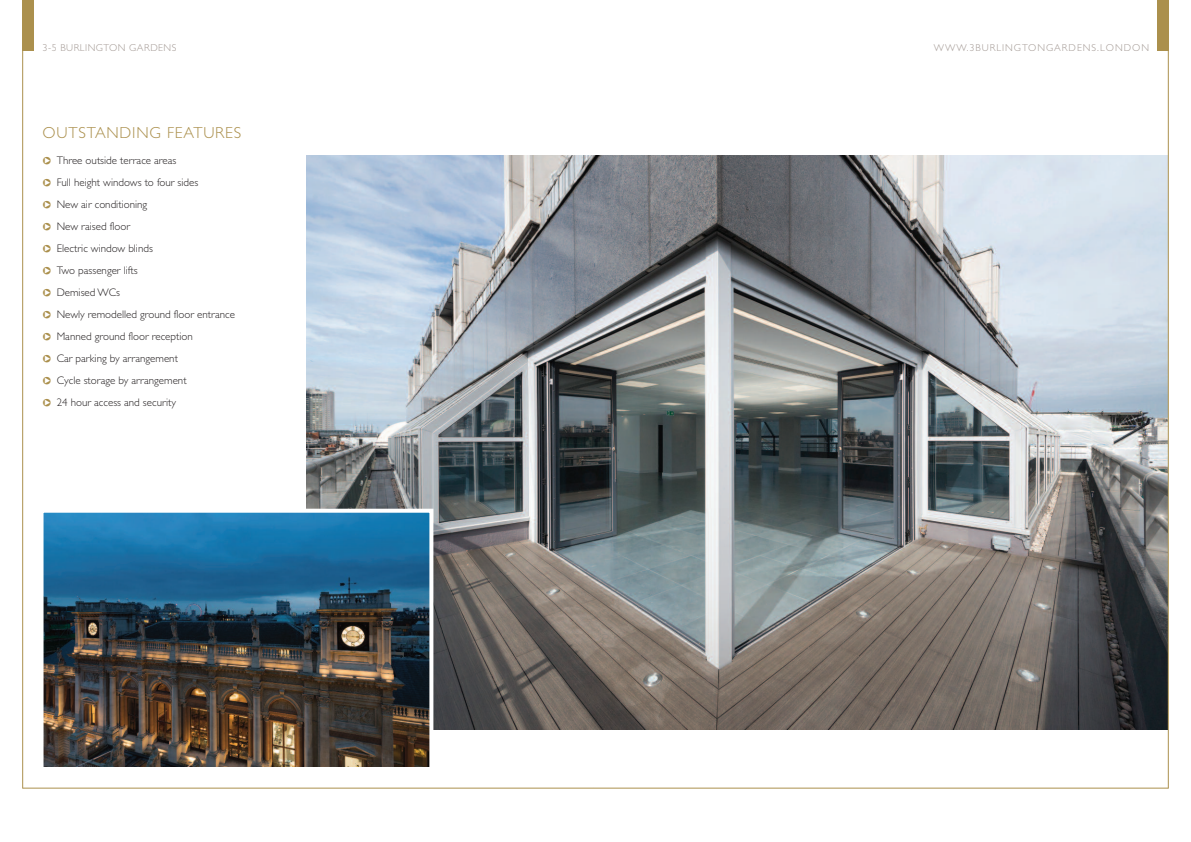
<style>
.page{position:relative;width:1191px;height:842px;background:#fff}
.page>*{position:absolute;margin:0;border:0;box-sizing:border-box;transform-origin:0 0}
.t1{font:300 16px "Gill Sans";letter-spacing:.05em;color:#ab904d}
.t2{font:300 11px/22px "Gill Sans";color:#231f20}
.t3{font:300 10px "Gill Sans";letter-spacing:.1em;color:#a39994}
.t4{font:300 10px "Gill Sans";letter-spacing:.05em;color:#a39994}
.s1{font-family:"For Buttons";font-weight:400;font-size:9px;color:#ab904d}
</style>
<div class="page">
<img style="left:306px;top:156px;width:861px;height:573px">
<img style="left:45px;top:514px;width:383px;height:253px">
<div style="left:40px;top:509px;width:393px;height:277px;border:4px solid #fff"></div>
<div style="left:1157px;top:0;width:11px;height:51px;background:#ab904d"></div>
<div style="left:23px;top:0;width:11px;height:51px;background:#ab904d"></div>
<hr style="left:22px;top:0;width:1px;height:788px;background:#ab904d">
<hr style="left:23px;top:788px;width:571px;height:1px;background:#ab904d">
<hr style="left:594px;top:788px;width:574px;height:1px;background:#ab904d">
<hr style="left:1167px;top:0;width:1px;height:788px;background:#ab904d">
<p class="t4" style="left:43px;top:44px;width:135px">3-5 BURLINGTON GARDENS</p>
<p class="t3" style="left:933px;top:44px;width:217px">WWW.3BURLINGTONGARDENS.LONDON</p>
<h1 class="t1" style="left:43px;top:127px;width:200px">OUTSTANDING FEATURES</h1>
<p class="t2" style="left:43px;top:150px;width:194px"><span class="s1">h</span> Three outside terrace areas<br><span class="s1">h</span> Full height windows to four sides<br><span class="s1">h</span> New air conditioning<br><span class="s1">h</span> New raised floor<br><span class="s1">h</span> Electric window blinds<br><span class="s1">h</span> Two passenger lifts<br><span class="s1">h</span> Demised WCs<br><span class="s1">h</span> Newly remodelled ground floor entrance <span class="s1">h</span> Manned ground floor reception<br><span class="s1">h</span> Car parking by arrangement<br><span class="s1">h</span> Cycle storage by arrangement<br><span class="s1">h</span> 24 hour access and security</p>
</div>
